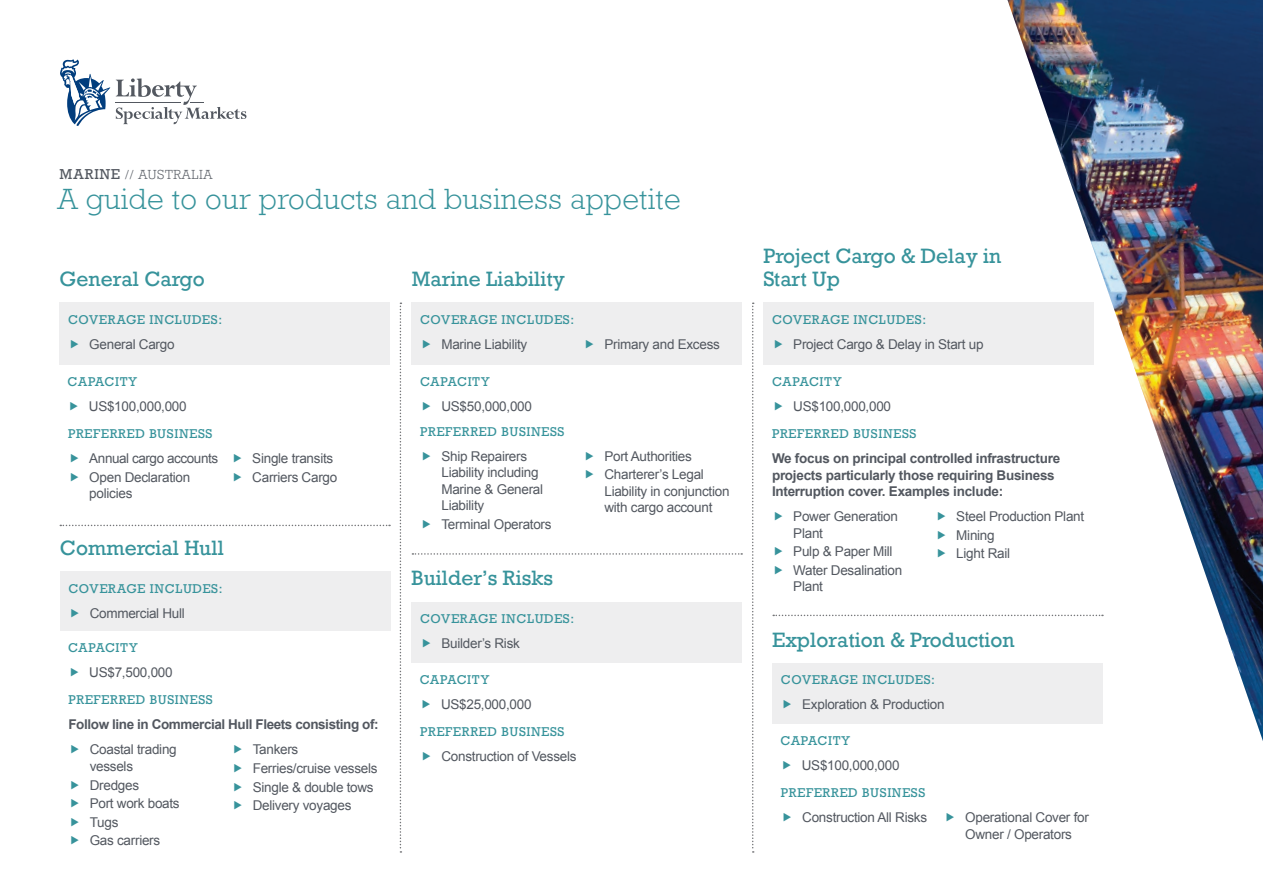
<style>
.page{position:relative;width:1263px;height:893px;background:#fff}
.page>*{position:absolute;margin:0;border:0;box-sizing:border-box;transform-origin:0 0}
.t1{font:300 30px "Rockwell Std";letter-spacing:.015em;color:#37939b}
.t2{font:19.5px/22.5px "Rockwell";color:#37939b}
.t3{font:13.5px/18.6px "Arial";letter-spacing:-.02em;color:#535860}
.t4{font:700 13.5px/16.5px "Arial";letter-spacing:-.02em;color:#535860}
.t5{font:300 13.5px "Rockwell Std";letter-spacing:.05em;color:#535860}
.t6{font:12px "Rockwell";letter-spacing:.05em;color:#37939b}
.s1{font-family:"Rockwell";font-weight:400}
</style>
<div class="page">
<div style="left:60px;top:303px;width:330px;height:62px;background:#eeeeef"></div>
<div style="left:412px;top:303px;width:330px;height:62px;background:#eeeeef"></div>
<div style="left:412px;top:602px;width:330px;height:61px;background:#eeeeef"></div>
<div style="left:772px;top:663px;width:331px;height:61px;background:#eeeeef"></div>
<div style="left:60px;top:572px;width:330px;height:59px;background:#eeeeef"></div>
<div style="left:763px;top:303px;width:331px;height:62px;background:#eeeeef"></div>
<svg style="left:400px;top:303px;width:1px;height:550px"></svg>
<svg style="left:752px;top:303px;width:2px;height:550px"></svg>
<svg style="left:60px;top:59px;width:50px;height:67px"></svg>
<svg style="left:116px;top:78px;width:130px;height:46px"></svg>
<img style="left:1007px;top:0;width:256px;height:741px">
<svg style="left:60px;top:525px;width:330px;height:1px"></svg>
<svg style="left:412px;top:553px;width:330px;height:2px"></svg>
<svg style="left:773px;top:615px;width:330px;height:1px"></svg>
<p class="t5" style="left:60px;top:166px;width:154px"><span class="s1">MARINE</span> // AUSTRALIA</p>
<h1 class="t1" style="left:58px;top:182px;width:624px">A guide to our products and business appetite</h1>
<h2 class="t2" style="left:60px;top:268px;width:147px">General Cargo</h2>
<h2 class="t2" style="left:412px;top:268px;width:155px">Marine Liability</h2>
<p class="t6" style="left:68px;top:312px;width:156px">COVERAGE INCLUDES:</p>
<p class="t3" style="left:89px;top:335px;width:87px">General Cargo</p>
<p class="t6" style="left:420px;top:312px;width:156px">COVERAGE INCLUDES:</p>
<p class="t3" style="left:441px;top:335px;width:87px">Marine Liability</p>
<p class="t3" style="left:604px;top:335px;width:117px">Primary and Excess</p>
<p class="t6" style="left:68px;top:374px;width:71px">CAPACITY</p>
<p class="t3" style="left:89px;top:397px;width:99px">US$100,000,000</p>
<p class="t6" style="left:68px;top:426px;width:146px">PREFERRED BUSINESS</p>
<p class="t3" style="left:89px;top:449px;width:130px">Annual cargo accounts<br>Open Declaration</p>
<p class="t3" style="left:89px;top:484px;width:45px">policies</p>
<p class="t3" style="left:252px;top:449px;width:86px">Single transits<br>Carriers Cargo</p>
<h2 class="t2" style="left:60px;top:537px;width:166px">Commercial Hull</h2>
<p class="t6" style="left:68px;top:581px;width:156px">COVERAGE INCLUDES:</p>
<p class="t3" style="left:90px;top:604px;width:97px">Commercial Hull</p>
<p class="t6" style="left:68px;top:641px;width:71px">CAPACITY</p>
<p class="t3" style="left:89px;top:663px;width:85px">US$7,500,000</p>
<p class="t6" style="left:68px;top:693px;width:146px">PREFERRED BUSINESS</p>
<p class="t4" style="left:68px;top:717px;width:312px">Follow line in Commercial Hull Fleets consisting of:</p>
<p class="t3" style="left:90px;top:741px;width:89px;line-height:16.5px">Coastal trading vessels</p>
<p class="t3" style="left:90px;top:776px;width:92px">Dredges<br>Port work boats<br>Tugs<br>Gas carriers</p>
<p class="t3" style="left:253px;top:740px;width:126px">Tankers<br>Ferries/cruise vessels<br>Single &amp; double tows<br>Delivery voyages</p>
<p class="t6" style="left:420px;top:374px;width:71px">CAPACITY</p>
<p class="t3" style="left:441px;top:397px;width:92px">US$50,000,000</p>
<p class="t6" style="left:420px;top:424px;width:146px">PREFERRED BUSINESS</p>
<p class="t3" style="left:441px;top:448px;width:103px;line-height:16.5px">Ship Repairers<br>Liability including<br>Marine &amp; General<br>Liability</p>
<p class="t3" style="left:441px;top:515px;width:112px">Terminal Operators</p>
<h2 class="t2" style="left:412px;top:567px;width:143px">Builder’s Risks</h2>
<p class="t6" style="left:420px;top:611px;width:156px">COVERAGE INCLUDES:</p>
<p class="t3" style="left:441px;top:634px;width:80px">Builder’s Risk</p>
<p class="t6" style="left:420px;top:672px;width:71px">CAPACITY</p>
<p class="t3" style="left:441px;top:695px;width:92px">US$25,000,000</p>
<p class="t6" style="left:420px;top:724px;width:146px">PREFERRED BUSINESS</p>
<p class="t3" style="left:441px;top:747px;width:137px">Construction of Vessels</p>
<p class="t3" style="left:604px;top:447px;width:101px">Port Authorities<br>Charterer’s Legal</p>
<p class="t3" style="left:604px;top:483px;width:127px;line-height:16.5px">Liability in conjunction with cargo account</p>
<h2 class="t2" style="left:763px;top:245px;width:239px">Project Cargo &amp; Delay in<br>Start Up</h2>
<p class="t6" style="left:772px;top:312px;width:156px">COVERAGE INCLUDES:</p>
<p class="t3" style="left:793px;top:335px;width:192px">Project Cargo &amp; Delay in Start up</p>
<p class="t6" style="left:772px;top:374px;width:71px">CAPACITY</p>
<p class="t3" style="left:793px;top:397px;width:99px">US$100,000,000</p>
<p class="t6" style="left:772px;top:426px;width:146px">PREFERRED BUSINESS</p>
<p class="t4" style="left:772px;top:451px;width:290px">We focus on principal controlled infrastructure projects particularly those requiring Business<br>Interruption cover. Examples include:</p>
<p class="t3" style="left:793px;top:508px;width:106px;line-height:16.5px">Power Generation<br>Plant</p>
<p class="t3" style="left:793px;top:542px;width:110px">Pulp &amp; Paper Mill<br>Water Desalination</p>
<p class="t3" style="left:793px;top:578px;width:31px">Plant</p>
<p class="t3" style="left:956px;top:507px;width:129px">Steel Production Plant<br>Mining<br>Light Rail</p>
<h2 class="t2" style="left:772px;top:629px;width:244px">Exploration &amp; Production</h2>
<p class="t6" style="left:781px;top:673px;width:156px">COVERAGE INCLUDES:</p>
<p class="t3" style="left:802px;top:695px;width:144px">Exploration &amp; Production</p>
<p class="t6" style="left:780px;top:733px;width:71px">CAPACITY</p>
<p class="t3" style="left:802px;top:756px;width:99px">US$100,000,000</p>
<p class="t6" style="left:781px;top:785px;width:146px">PREFERRED BUSINESS</p>
<p class="t3" style="left:802px;top:808px;width:126px">Construction All Risks</p>
<p class="t3" style="left:965px;top:809px;width:125px;line-height:16.5px">Operational Cover for<br>Owner / Operators</p>
</div>
